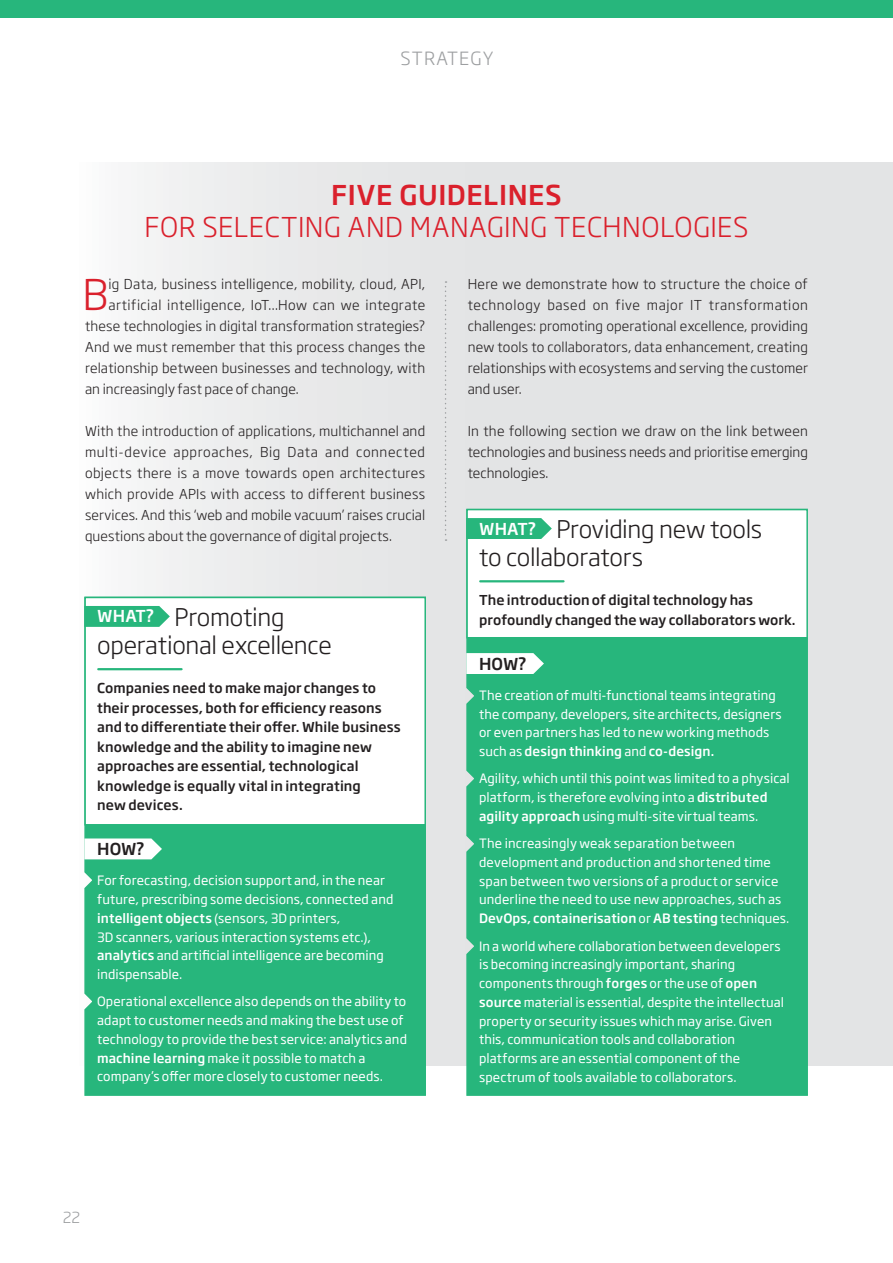
<style>
.page{position:relative;width:893px;height:1263px;background:#fff}
.page>*{position:absolute;margin:0;border:0;box-sizing:border-box;transform-origin:0 0}
.t1{font:300 41.7px "Soho Gothic Pro";color:#da202c}
.t2{font:300 27px "Soho Gothic Pro";letter-spacing:.02em;color:#da202c}
.t3{font:500 27px "Soho Gothic Pro";letter-spacing:.02em;color:#da202c}
.t4{font:300 24px/28.5px "Soho Gothic Pro";letter-spacing:-.01em;color:#231f20}
.t5{font:300 18px "Soho Gothic Pro";letter-spacing:.065em;color:#9d9fa1}
.t6{font:500 16.2px "Soho Gothic Pro";color:#231f20}
.t7{font:300 15px "Soho Gothic Pro";color:#9d9fa1}
.t8{font:300 13.5px/21px "Soho Gothic Pro";letter-spacing:.01em;color:#231f20;text-align:justify}
.t9{font:500 13.5px/19.5px "Soho Gothic Pro";letter-spacing:.005em;color:#231f20}
.t10{font:300 13.5px "Soho Gothic Pro";letter-spacing:.03em;color:#231f20}
.t11{font:12.75px/18.8px "Soho Gothic Pro";letter-spacing:.01em;color:#fff}
.s1{font-weight:500;font-size:16.2px;color:#fff}
.s2{font-weight:500}
</style>
<div class="page">
<div style="left:72px;top:163px;width:821px;height:903px;background:linear-gradient(to right,#f1f2f2,#dedfe0)"></div>
<div style="left:0;top:0;width:893px;height:17px;background:#27b67c"></div>
<svg style="left:445px;top:281px;width:2px;height:260px"></svg>
<div style="left:466px;top:508px;width:343px;height:588px;background:#27b67c"></div>
<div style="left:467px;top:510px;width:340px;height:128px;background:#fff"></div>
<div style="left:466px;top:509px;width:342px;height:129px;border:2px solid #27b67c"></div>
<svg style="left:466px;top:518px;width:86px;height:21px;background:#35ba84"></svg>
<hr style="left:480px;top:580px;width:83px;height:2px;background:#27b67c">
<svg style="left:466px;top:653px;width:78px;height:21px"></svg>
<div style="left:84px;top:596px;width:343px;height:500px;background:#27b67c"></div>
<div style="left:85px;top:597px;width:340px;height:228px;background:#fff"></div>
<div style="left:84px;top:597px;width:342px;height:228px;border:2px solid #27b67c"></div>
<svg style="left:84px;top:606px;width:86px;height:21px;background:#35bb85"></svg>
<hr style="left:98px;top:668px;width:84px;height:2px;background:#27b67c">
<svg style="left:84px;top:838px;width:78px;height:21px"></svg>
<h3 class="t5" style="left:400px;top:50px;width:95px">STRATEGY</h3>
<h2 class="t3" style="left:331px;top:183px;width:232px">FIVE GUIDELINES</h2>
<h2 class="t2" style="left:144px;top:214px;width:606px">FOR SELECTING AND MANAGING TECHNOLOGIES</h2>
<h1 class="t1" style="left:83px;top:275px;width:28px">B</h1>
<p class="t8" style="left:108px;top:274px;width:318px">ig Data, business intelligence, mobility, cloud, API,</p>
<p class="t10" style="left:108px;top:299px;width:318px">artificial intelligence, IoT...How can we integrate</p>
<p class="t8" style="left:85px;top:316px;width:342px">these technologies in digital transformation strategies?</p>
<p class="t8" style="left:85px;top:337px;width:342px">And we must remember that this process changes the</p>
<p class="t8" style="left:85px;top:358px;width:342px">relationship between businesses and technology, with</p>
<p class="t8" style="left:85px;top:379px;width:215px">an increasingly fast pace of change.</p>
<p class="t8" style="left:85px;top:421px;width:342px">With the introduction of applications, multichannel and multi-device approaches, Big Data and connected objects there is a move towards open architectures which provide APIs with access to different business services. And this ‘web and mobile vacuum’ raises crucial questions about the governance of digital projects.</p>
<h3 class="t4" style="left:97px;top:604px;width:236px"><span class="s1">WHAT?</span> Promoting operational excellence</h3>
<p class="t9" style="left:97px;top:679px;width:305px">Companies need to make major changes to their processes, both for efficiency reasons and to differentiate their offer. While business knowledge and the ability to imagine new approaches are essential, technological knowledge is equally vital in integrating<br>new devices.</p>
<p class="t6" style="left:97px;top:841px;width:49px">HOW?</p>
<p class="t11" style="left:97px;top:873px;width:298px">For forecasting, decision support and, in the near future, prescribing some decisions, connected and <span class="s2">intelligent objects</span> (sensors, 3D printers,<br>3D scanners, various interaction systems etc.), <span class="s2">analytics</span> and artificial intelligence are becoming indispensable.</p>
<p class="t11" style="left:97px;top:994px;width:311px">Operational excellence also depends on the ability to adapt to customer needs and making the best use of technology to provide the best service: analytics and <span class="s2">machine learning</span> make it possible to match a company’s offer more closely to customer needs.</p>
<p class="t8" style="left:468px;top:274px;width:342px">Here we demonstrate how to structure the choice of technology based on five major IT transformation challenges: promoting operational excellence, providing new tools to collaborators, data enhancement, creating relationships with ecosystems and serving the customer and user.</p>
<p class="t8" style="left:468px;top:421px;width:342px">In the following section we draw on the link between technologies and business needs and prioritise emerging technologies.</p>
<h3 class="t4" style="left:479px;top:516px;width:285px"><span class="s1">WHAT?</span> Providing new tools to collaborators</h3>
<p class="t9" style="left:479px;top:591px;width:318px">The introduction of digital technology has profoundly changed the way collaborators work.</p>
<p class="t6" style="left:479px;top:656px;width:49px">HOW?</p>
<p class="t11" style="left:479px;top:687px;width:304px">The creation of multi-functional teams integrating the company, developers, site architects, designers or even partners has led to new working methods such as <span class="s2">design thinking</span> and <span class="s2">co-design.</span></p>
<p class="t11" style="left:479px;top:771px;width:312px">Agility, which until this point was limited to a physical platform, is therefore evolving into a <span class="s2">distributed agility approach</span> using multi-site virtual teams.</p>
<p class="t11" style="left:479px;top:836px;width:312px">The increasingly weak separation between development and production and shortened time span between two versions of a product or service underline the need to use new approaches, such as <span class="s2">DevOps, containerisation</span> or <span class="s2">AB testing</span> techniques.</p>
<p class="t11" style="left:479px;top:938px;width:307px">In a world where collaboration between developers is becoming increasingly important, sharing components through <span class="s2">forges</span> or the use of <span class="s2">open source</span> material is essential, despite the intellectual property or security issues which may arise. Given this, communication tools and collaboration platforms are an essential component of the spectrum of tools available to collaborators.</p>
<p class="t7" style="left:63px;top:1211px;width:19px">22</p>
</div>
